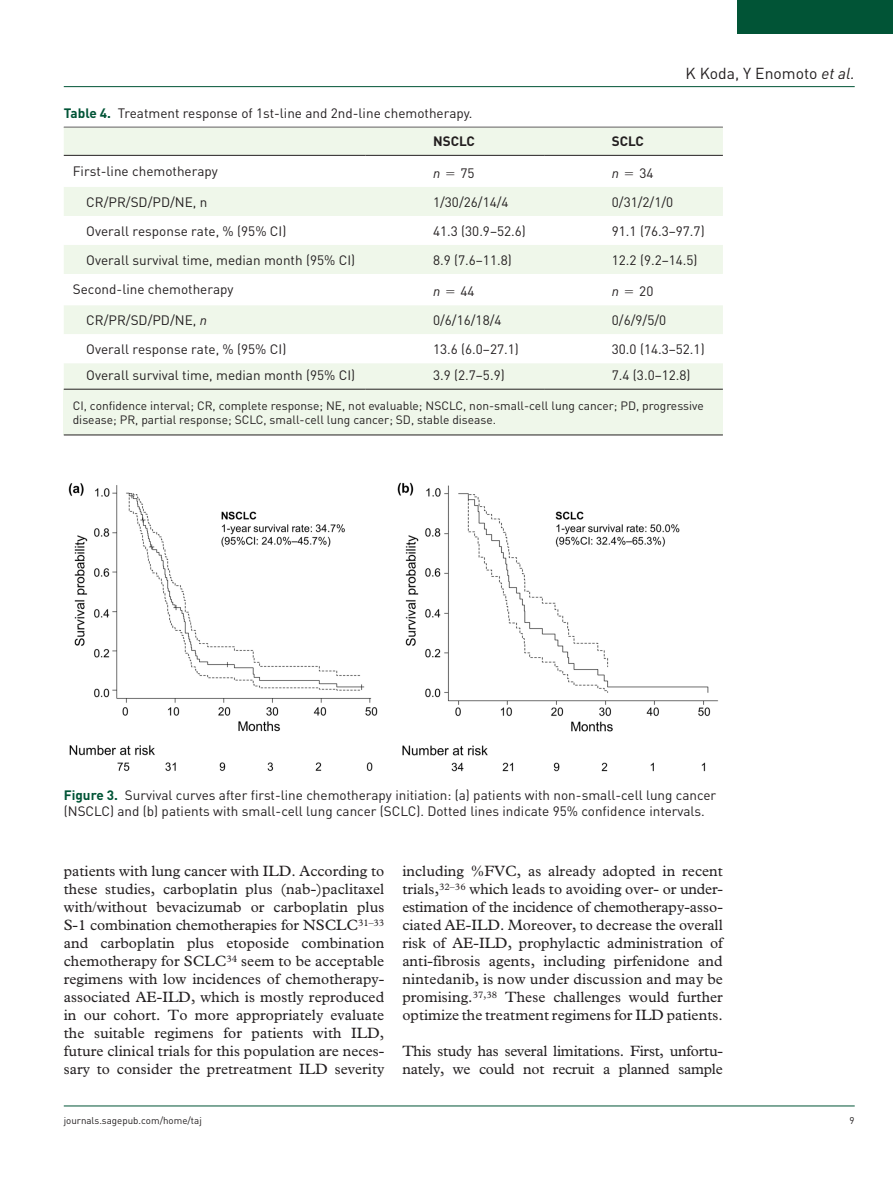
<style>
.page{position:relative;width:893px;height:1191px;background:#fff}
.page>*{position:absolute;margin:0;border:0;box-sizing:border-box;transform-origin:0 0}
.t1{font:15.75px "DIN";color:#231f20}
.t2{font:15px/18px "Plantin Std";letter-spacing:.005em;color:#231f20;text-align:justify}
.t3{font:15px/18px "Plantin Std";letter-spacing:-.015em;color:#231f20}
.t4{font:13.5px/28.5px "DIN";color:#231f20;text-align:right}
.t5{font:700 13.5px "DIN";color:#231f20}
.t6{font:italic 13.5px "DIN";color:#231f20}
.t7{font:12px/14.2px "DIN";color:#231f20}
.t8{font:9.75px "DIN";color:#231f20}
.s1{font-weight:700;color:#015436}
.s2{font-weight:700}
.s3{font-style:italic}
</style>
<div class="page">
<hr style="left:64px;top:86px;width:791px;height:1px;background:#015436">
<hr style="left:64px;top:1105px;width:791px;height:1px;background:#015436">
<div style="left:738px;top:0;width:155px;height:34px;background:#015436"></div>
<div style="left:64px;top:389px;width:659px;height:46px;background:#eff7ea"></div>
<hr style="left:64px;top:127px;width:659px;height:1px;background:#231f20">
<hr style="left:64px;top:434px;width:659px;height:1px;background:#231f20">
<div style="left:64px;top:128px;width:659px;height:261px;background:#eff7ea"></div>
<svg style="left:64px;top:156px;width:659px;height:207px"></svg>
<hr style="left:64px;top:155px;width:301px;height:1px;background:#231f20">
<hr style="left:365px;top:155px;width:179px;height:1px;background:#231f20">
<hr style="left:544px;top:155px;width:179px;height:1px;background:#231f20">
<hr style="left:64px;top:389px;width:301px;height:1px;background:#231f20">
<hr style="left:365px;top:389px;width:179px;height:1px;background:#231f20">
<hr style="left:544px;top:389px;width:179px;height:1px;background:#231f20">
<img style="left:68px;top:482px;width:650px;height:290px">
<svg style="left:446px;top:172px;width:8px;height:3px"></svg>
<svg style="left:625px;top:172px;width:8px;height:3px"></svg>
<svg style="left:446px;top:290px;width:8px;height:3px"></svg>
<svg style="left:625px;top:290px;width:8px;height:3px"></svg>
<p class="t4" style="left:64px;top:98px;width:413px"><span class="s1">Table 4.</span> Treatment response of 1st-line and 2nd-line chemotherapy.<br><span class="s2">NSCLC</span></p>
<p class="t5" style="left:612px;top:133px;width:34px">SCLC</p>
<p class="t1" style="left:685px;top:63px;width:171px">K Koda, Y Enomoto <span class="s3">et al.</span></p>
<p class="t4" style="left:73px;top:156px;width:147px">First-line chemotherapy</p>
<p class="t6" style="left:433px;top:165px;width:9px">n</p>
<p class="t4" style="left:461px;top:159px;width:16px">75</p>
<p class="t6" style="left:612px;top:165px;width:9px">n</p>
<p class="t4" style="left:639px;top:159px;width:16px">34</p>
<p class="t4" style="left:86px;top:188px;width:123px">CR/PR/SD/PD/NE, n</p>
<p class="t4" style="left:433px;top:188px;width:77px">1/30/26/14/4</p>
<p class="t4" style="left:612px;top:188px;width:63px">0/31/2/1/0</p>
<p class="t4" style="left:86px;top:217px;width:202px">Overall response rate, % (95% CI)</p>
<p class="t4" style="left:433px;top:217px;width:94px">41.3 (30.9–52.6)</p>
<p class="t4" style="left:612px;top:217px;width:94px">91.1 (76.3–97.7)</p>
<p class="t4" style="left:86px;top:245px;width:270px">Overall survival time, median month (95% CI)</p>
<p class="t4" style="left:433px;top:245px;width:80px">8.9 (7.6–11.8)</p>
<p class="t4" style="left:612px;top:245px;width:87px">12.2 (9.2–14.5)</p>
<p class="t4" style="left:73px;top:274px;width:162px">Second-line chemotherapy</p>
<p class="t6" style="left:433px;top:283px;width:9px">n</p>
<p class="t4" style="left:461px;top:277px;width:16px">44</p>
<p class="t6" style="left:612px;top:283px;width:9px">n</p>
<p class="t4" style="left:639px;top:277px;width:16px">20</p>
<p class="t4" style="left:86px;top:306px;width:122px">CR/PR/SD/PD/NE, <span class="s3">n</span></p>
<p class="t4" style="left:433px;top:306px;width:70px">0/6/16/18/4</p>
<p class="t4" style="left:612px;top:306px;width:56px">0/6/9/5/0</p>
<p class="t4" style="left:86px;top:335px;width:202px">Overall response rate, % (95% CI)</p>
<p class="t4" style="left:433px;top:335px;width:87px">13.6 (6.0–27.1)</p>
<p class="t4" style="left:612px;top:335px;width:94px">30.0 (14.3–52.1)</p>
<p class="t4" style="left:86px;top:361px;width:270px">Overall survival time, median month (95% CI)</p>
<p class="t4" style="left:433px;top:361px;width:73px">3.9 (2.7–5.9)</p>
<p class="t4" style="left:612px;top:361px;width:80px">7.4 (3.0–12.8)</p>
<p class="t7" style="left:73px;top:398px;width:632px">CI, confidence interval; CR, complete response; NE, not evaluable; NSCLC, non-small-cell lung cancer; PD, progressive disease; PR, partial response; SCLC, small-cell lung cancer; SD, stable disease.</p>
<p class="t4" style="left:64px;top:787px;width:654px;line-height:15.8px;text-align:left"><span class="s1">Figure 3.</span> Survival curves after first-line chemotherapy initiation: (a) patients with non-small-cell lung cancer (NSCLC) and (b) patients with small-cell lung cancer (SCLC). Dotted lines indicate 95% confidence intervals.</p>
<p class="t2" style="left:64px;top:862px;width:322px">patients with lung cancer with ILD. According to these studies, carboplatin plus (nab-)paclitaxel with/without bevacizumab or carboplatin plus S-1 combination chemotherapies for NSCLC<sup>31–33 </sup>and carboplatin plus etoposide combination chemotherapy for SCLC<sup>34</sup> seem to be acceptable regimens with low incidences of chemotherapy&shy;associated AE-ILD, which is mostly reproduced in our cohort. To more appropriately evaluate the suitable regimens for patients with ILD, future clinical trials for this population are neces&shy;sary to consider the pretreatment ILD severity</p>
<p class="t2" style="left:402px;top:862px;width:322px">including %FVC, as already adopted in recent trials,<sup>32–36</sup> which leads to avoiding over- or under&shy;estimation of the incidence of chemotherapy-asso&shy;ciated AE-ILD. Moreover, to decrease the overall risk of AE-ILD, prophylactic administration of anti-fibrosis agents, including pirfenidone and nintedanib, is now under discussion and may be promising.<sup>37,38</sup> These challenges would further optimize the treatment regimens for ILD patients.</p>
<p class="t3" style="left:402px;top:1042px;width:322px">This study has several limitations. First, unfortu&shy;nately, we could not recruit a planned sample</p>
<p class="t8" style="left:64px;top:1114px;width:140px">journals.sagepub.com/home/taj</p>
<p class="t8" style="left:850px;top:1114px;width:7px">9</p>
</div>
